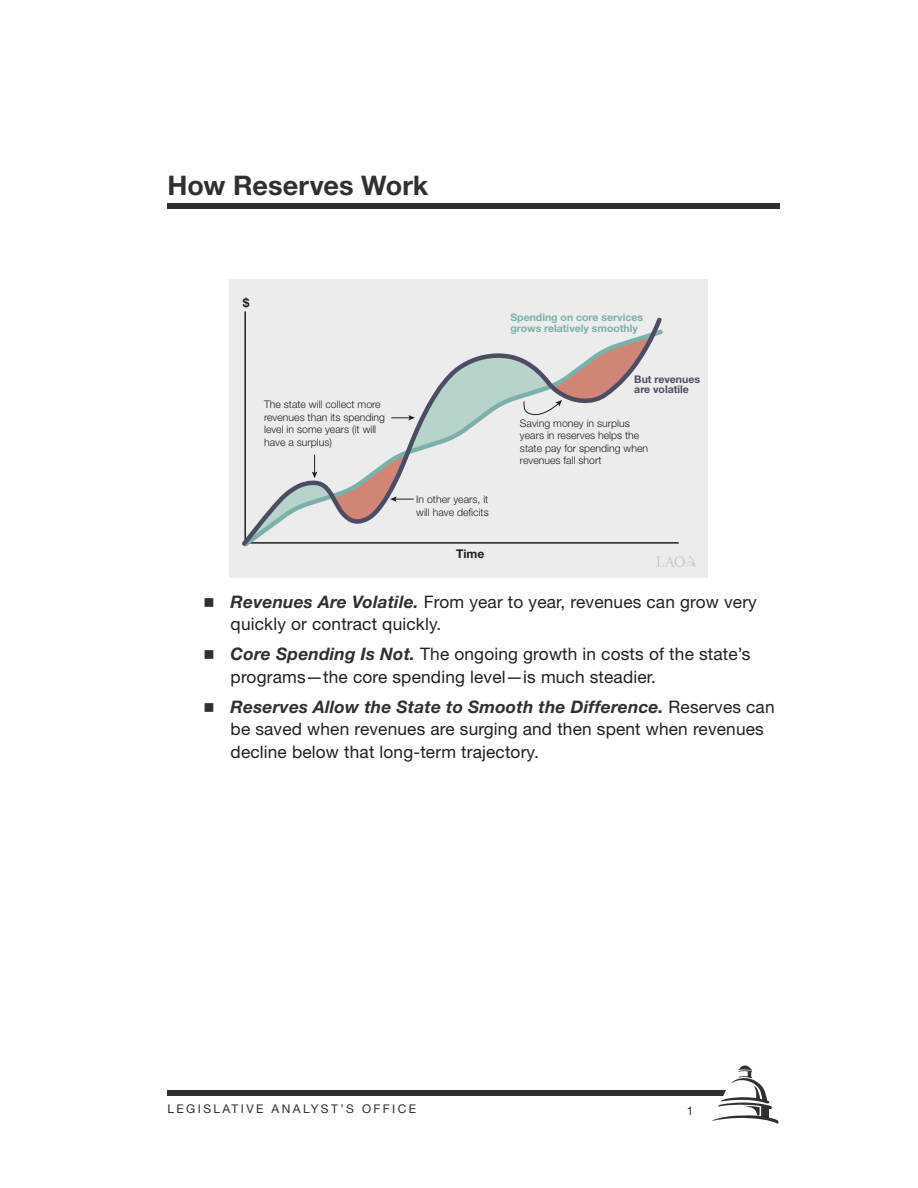
<style>
.page{position:relative;width:918px;height:1188px;background:#fff}
.page>*{position:absolute;margin:0;border:0;box-sizing:border-box;transform-origin:0 0}
.Page_Title{font:700 27px "Helvetica Neue LT Pro";color:#312f30}
.t1{font:17.25px/22.5px "Helvetica Neue LT Pro";letter-spacing:.01em;color:#231f20}
.t2{font:12px "Helvetica Neue LT Pro";letter-spacing:.2em;color:#312f30}
.t3{font:700 12px "Helvetica Neue LT Pro";color:#231f20}
.t4{font:300 10.5px/12.6px "Helvetica Neue LT Pro";color:#231f20}
.t5{font:700 10.5px/11.2px "Helvetica Neue LT Pro";color:#7bb1a9}
.t6{font:700 10.5px/10.5px "Helvetica Neue LT Pro";color:#4d4c62}
.s1{font-weight:700;font-style:italic;color:#312f30}
</style>
<div class="page">
<div style="left:168px;top:1090px;width:567px;height:5px;background:#312f30"></div>
<svg style="left:712px;top:1065px;width:67px;height:59px"></svg>
<div style="left:168px;top:204px;width:612px;height:5px;background:#312f30"></div>
<div style="left:229px;top:279px;width:479px;height:298px;background:#ececee"></div>
<svg style="left:656px;top:555px;width:41px;height:12px"></svg>
<svg style="left:242px;top:314px;width:423px;height:233px"></svg>
<svg style="left:246px;top:334px;width:407px;height:209px"></svg>
<p class="Page_Title" style="left:168px;top:169px;width:262px">How Reserves Work</p>
<p class="t3" style="left:243px;top:295px;width:8px">$</p>
<p class="t4" style="left:264px;top:398px;width:122px">The state will collect more revenues than its spending level in some years (it will have a surplus)</p>
<p class="t4" style="left:416px;top:493px;width:74px">In other years, it will have deficits</p>
<p class="t3" style="left:456px;top:546px;width:30px">Time</p>
<p class="t5" style="left:510px;top:312px;width:134px">Spending on core services grows relatively smoothly</p>
<p class="t6" style="left:634px;top:374px;width:67px">But revenues are volatile</p>
<p class="t4" style="left:520px;top:416px;width:130px">Saving money in surplus years in reserves helps the state pay for spending when revenues fall short</p>
<p class="t1" style="left:231px;top:590px;width:528px"><span class="s1">Revenues Are Volatile.</span> From year to year, revenues can grow very quickly or contract quickly.</p>
<p class="t1" style="left:231px;top:643px;width:521px"><span class="s1">Core Spending Is Not.</span> The ongoing growth in costs of the state’s programs—the core spending level—is much steadier.</p>
<p class="t1" style="left:231px;top:695px;width:546px"><span class="s1">Reserves Allow the State to Smooth the Difference.</span> Reserves can be saved when revenues are surging and then spent when revenues decline below that long-term trajectory.</p>
<p class="t2" style="left:168px;top:1101px;width:250px">LEGISLATIVE ANALYST’S OFFICE</p>
<p class="t2" style="left:687px;top:1103px;width:8px">1</p>
</div>
